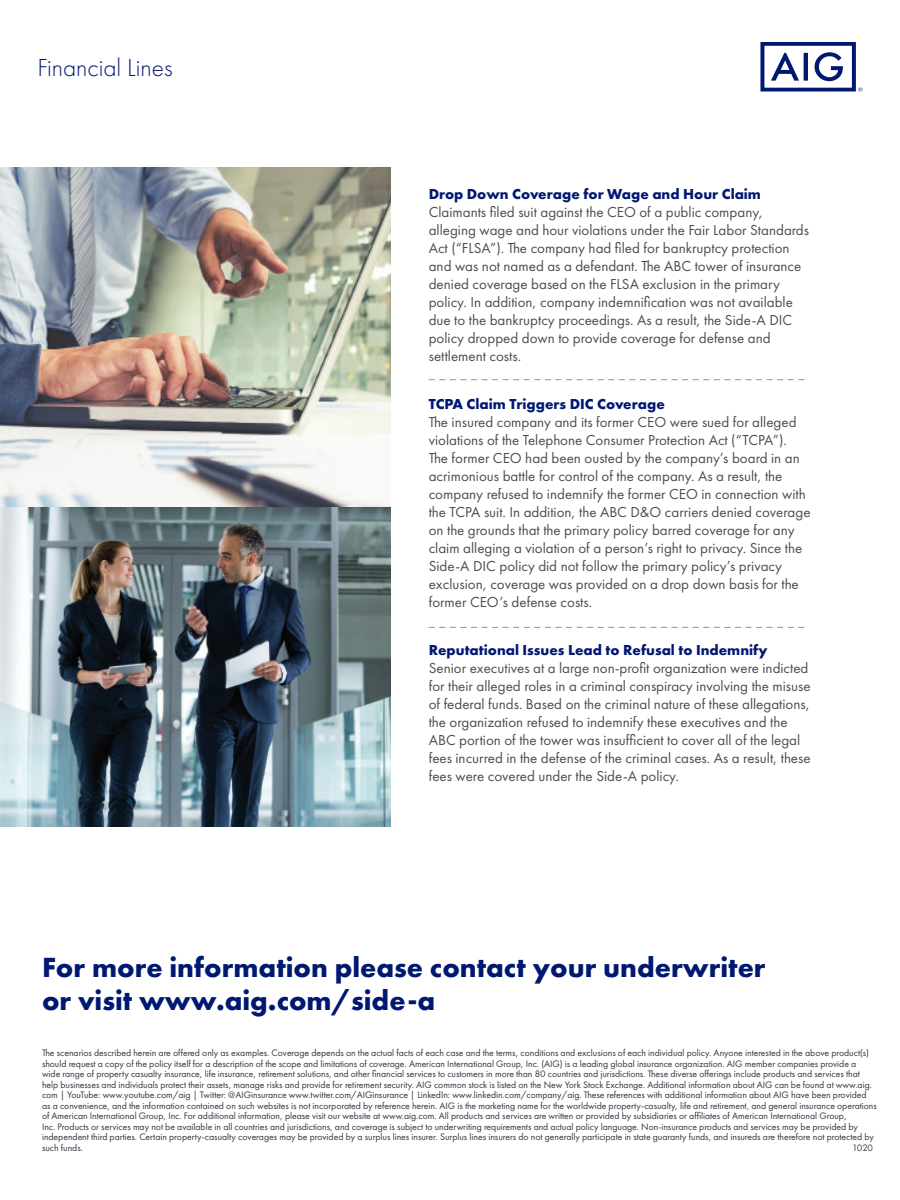
<style>
.page{position:relative;width:900px;height:1200px;background:#fff}
.page>*{position:absolute;margin:0;border:0;box-sizing:border-box;transform-origin:0 0}
.intro{font:700 28.8px/32.8px "Futura PT";color:#001871}
.intro-2{font:300 25.5px "Futura PT";color:#001871}
.Question{font:15px/18px "Futura PT";color:#4d4d4f}
.Question-2{font:700 15px "Futura PT";color:#001871}
.t1{font:9.75px/10.5px "Futura PT";letter-spacing:-.005em;color:#343741}
</style>
<div class="page">
<svg style="left:429px;top:379px;width:375px;height:1px"></svg>
<svg style="left:429px;top:627px;width:375px;height:1px"></svg>
<img style="left:0;top:168px;width:391px;height:340px">
<img style="left:0;top:508px;width:391px;height:319px">
<svg style="left:760px;top:42px;width:102px;height:49px"></svg>
<p class="intro-2" style="left:38px;top:54px;width:137px">Financial Lines</p>
<p class="Question-2" style="left:429px;top:185px;width:334px">Drop Down Coverage for Wage and Hour Claim</p>
<p class="Question" style="left:429px;top:203px;width:382px">Claimants filed suit against the CEO of a public company, alleging wage and hour violations under the Fair Labor Standards Act (“FLSA”). The company had filed for bankruptcy protection and was not named as a defendant. The ABC tower of insurance denied coverage based on the FLSA exclusion in the primary policy. In addition, company indemnification was not available due to the bankruptcy proceedings. As a result, the Side-A DIC policy dropped down to provide coverage for defense and settlement costs.</p>
<p class="Question-2" style="left:429px;top:395px;width:238px">TCPA Claim Triggers DIC Coverage</p>
<p class="Question" style="left:429px;top:413px;width:383px">The insured company and its former CEO were sued for alleged violations of the Telephone Consumer Protection Act (“TCPA”).<br>The former CEO had been ousted by the company’s board in an acrimonious battle for control of the company. As a result, the company refused to indemnify the former CEO in connection with the TCPA suit. In addition, the ABC D&amp;O carriers denied coverage on the grounds that the primary policy barred coverage for any claim alleging a violation of a person’s right to privacy. Since the Side-A DIC policy did not follow the primary policy’s privacy exclusion, coverage was provided on a drop down basis for the former CEO’s defense costs.</p>
<p class="Question-2" style="left:429px;top:640px;width:340px">Reputational Issues Lead to Refusal to Indemnify</p>
<p class="Question" style="left:429px;top:659px;width:383px">Senior executives at a large non-profit organization were indicted for their alleged roles in a criminal conspiracy involving the misuse of federal funds. Based on the criminal nature of these allegations, the organization refused to indemnify these executives and the ABC portion of the tower was insufficient to cover all of the legal fees incurred in the defense of the criminal cases. As a result, these fees were covered under the Side-A policy.</p>
<p class="intro" style="left:42px;top:951px;width:725px">For more information please contact your underwriter or visit www.aig.com/side-a</p>
<p class="t1" style="left:42px;top:1048px;width:836px">The scenarios described herein are offered only as examples. Coverage depends on the actual facts of each case and the terms, conditions and exclusions of each individual policy. Anyone interested in the above product(s) should request a copy of the policy itself for a description of the scope and limitations of coverage. American International Group, Inc. (AIG) is a leading global insurance organization. AIG member companies provide a wide range of property casualty insurance, life insurance, retirement solutions, and other financial services to customers in more than 80 countries and jurisdictions. These diverse offerings include products and services that help businesses and individuals protect their assets, manage risks and provide for retirement security. AIG common stock is listed on the New York Stock Exchange. Additional information about AIG can be found at www.aig. com | YouTube: www.youtube.com/aig | Twitter: @AIGinsurance www.twitter.com/AIGinsurance | LinkedIn: www.linkedin.com/company/aig. These references with additional information about AIG have been provided as a convenience, and the information contained on such websites is not incorporated by reference herein. AIG is the marketing name for the worldwide property-casualty, life and retirement, and general insurance operations of American International Group, Inc. For additional information, please visit our website at www.aig.com. All products and services are written or provided by subsidiaries or affiliates of American International Group,<br>Inc. Products or services may not be available in all countries and jurisdictions, and coverage is subject to underwriting requirements and actual policy language. Non-insurance products and services may be provided by independent third parties. Certain property-casualty coverages may be provided by a surplus lines insurer. Surplus lines insurers do not generally participate in state guaranty funds, and insureds are therefore not protected by such funds.</p>
<p class="t1" style="left:852px;top:1142px;width:23px">1020</p>
</div>
